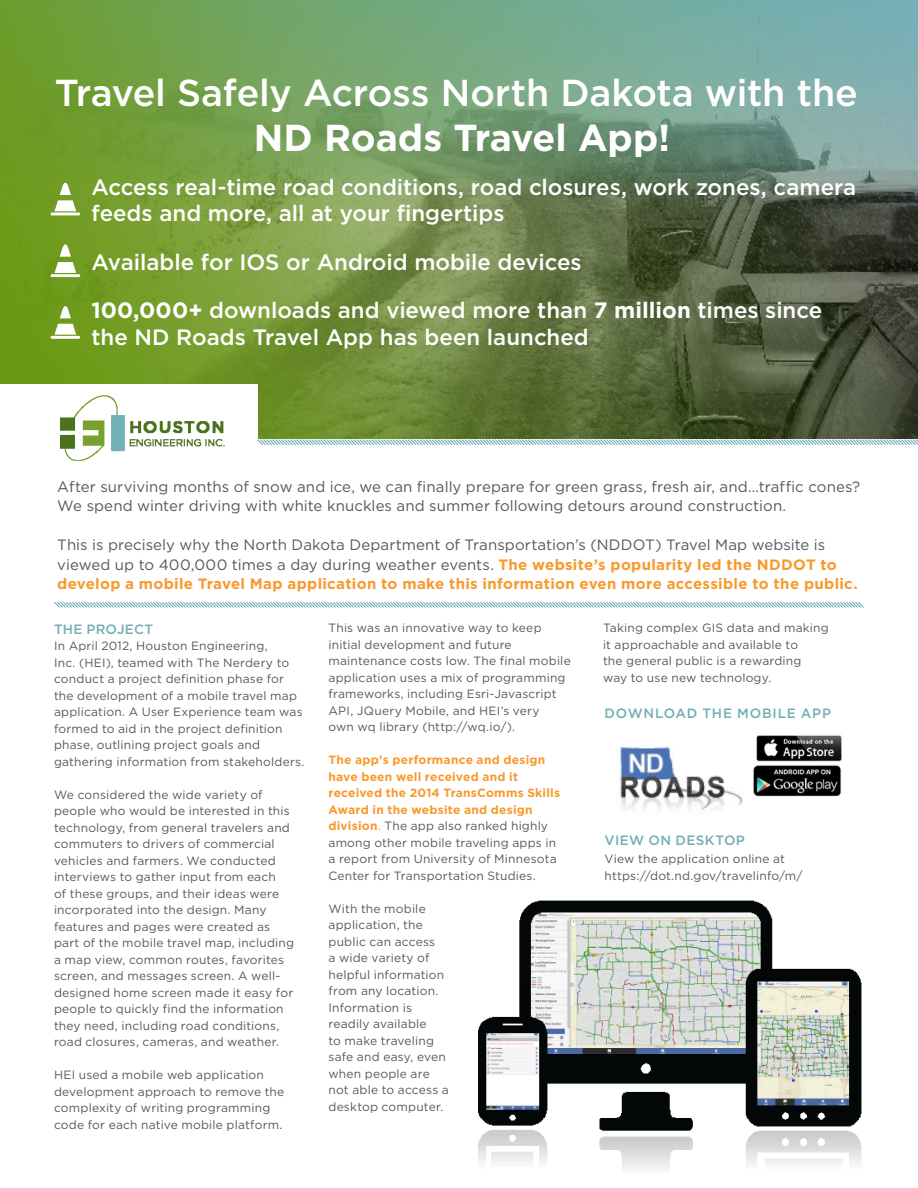
<style>
.page{position:relative;width:918px;height:1188px;background:#fff}
.page>*{position:absolute;margin:0;border:0;box-sizing:border-box;transform-origin:0 0}
.t1{font:500 37.5px "Gotham";letter-spacing:-.005em;color:#fff}
.t2{font:700 37.5px "Gotham";letter-spacing:-.005em;color:#fff}
.t3{font:500 22.2px/26.2px "Gotham";color:#fff}
.t4{font:15px/19.5px "Gotham";letter-spacing:.005em;color:#57585a}
.Heading_2_-_Blue{font:500 13.5px "Gotham";letter-spacing:.055em;color:#72aeb6}
.Heading_2_-_Blue-2{font:500 13.5px "Gotham";letter-spacing:.03em;color:#72aeb6}
.Heading_2_-_Blue-3{font:500 13.5px "Gotham";letter-spacing:.01em;color:#72aeb6}
.Body_Copy{font:12px/16.5px "Gotham";letter-spacing:.015em;color:#57585a}
.Body_Copy-2{font:700 12px/16.5px "Gotham";letter-spacing:.02em;color:#f8992e}
.s1{font-weight:700}
.s2{font-weight:700;color:#f8992e}
.s3{font-weight:400}
.s4{font-weight:400;color:#57585a}
</style>
<div class="page">
<img style="left:0;top:0;width:918px;height:438px">
<div style="left:0;top:384px;width:257px;height:92px;background:#fff"></div>
<img style="left:753px;top:735px;width:89px;height:62px">
<img style="left:619px;top:746px;width:124px;height:64px">
<svg style="left:54px;top:602px;width:810px;height:6px;background:#bed9dd"></svg>
<svg style="left:257px;top:438px;width:661px;height:7px"></svg>
<img style="left:478px;top:900px;width:384px;height:270px">
<svg style="left:51px;top:181px;width:29px;height:34px"></svg>
<svg style="left:51px;top:243px;width:29px;height:34px"></svg>
<svg style="left:51px;top:305px;width:29px;height:34px"></svg>
<img style="left:60px;top:395px;width:165px;height:66px">
<p class="t1" style="left:55px;top:70px;width:805px">Travel Safely Across North Dakota with the</p>
<p class="t2" style="left:254px;top:115px;width:418px">ND Roads Travel App!</p>
<p class="t3" style="left:91px;top:174px;width:766px">Access real-time road conditions, road closures, work zones, camera feeds and more, all at your fingertips</p>
<p class="t3" style="left:91px;top:249px;width:492px">Available for IOS or Android mobile devices</p>
<p class="t3" style="left:91px;top:297px;width:732px;line-height:26.7px"><span class="s1">100,000+</span> downloads and viewed more than <span class="s1">7 million</span> times since the ND Roads Travel App has been launched</p>
<p class="t4" style="left:57px;top:477px;width:804px">After surviving months of snow and ice, we can finally prepare for green grass, fresh air, and…traffic cones?<br>We spend winter driving with white knuckles and summer following detours around construction.</p>
<p class="t4" style="left:57px;top:535px;width:802px">This is precisely why the North Dakota Department of Transportation’s (NDDOT) Travel Map website is viewed up to 400,000 times a day during weather events. <span class="s2">The website’s popularity led the NDDOT to develop a mobile Travel Map application to make this information even more accessible to the public.</span></p>
<p class="Heading_2_-_Blue-3" style="left:54px;top:621px;width:101px">THE PROJECT</p>
<p class="Body_Copy" style="left:54px;top:638px;width:252px">In April 2012, Houston Engineering,<br>Inc. (HEI), teamed with The Nerdery to conduct a project definition phase for the development of a mobile travel map application. A User Experience team was formed to aid in the project definition phase, outlining project goals and gathering information from stakeholders.</p>
<p class="Body_Copy" style="left:54px;top:786px;width:242px">We considered the wide variety of people who would be interested in this technology, from general travelers and commuters to drivers of commercial vehicles and farmers. We conducted interviews to gather input from each<br>of these groups, and their ideas were incorporated into the design. Many features and pages were created as part of the mobile travel map, including a map view, common routes, favorites screen, and messages screen. A well&shy;designed home screen made it easy for people to quickly find the information they need, including road conditions, road closures, cameras, and weather.</p>
<p class="Body_Copy" style="left:54px;top:1067px;width:232px">HEI used a mobile web application development approach to remove the complexity of writing programming code for each native mobile platform.</p>
<p class="Body_Copy" style="left:328px;top:620px;width:244px">This was an innovative way to keep initial development and future maintenance costs low. The final mobile application uses a mix of programming frameworks, including Esri-Javascript API, JQuery Mobile, and HEI’s very<br>own wq library (http://wq.io/).</p>
<p class="Body_Copy-2" style="left:328px;top:752px;width:233px">The app’s performance and design have been well received and it received the 2014 TransComms Skills Award in the website and design division<span class="s3">.</span> <span class="s4">The app also ranked highly among other mobile traveling apps in a report from University of Minnesota Center for Transportation Studies.</span></p>
<p class="Body_Copy" style="left:328px;top:900px;width:122px">With the mobile application, the public can access<br>a wide variety of helpful information from any location.<br>Information is readily available<br>to make traveling safe and easy, even when people are not able to access a desktop computer.</p>
<p class="Body_Copy" style="left:603px;top:620px;width:227px">Taking complex GIS data and making it approachable and available to<br>the general public is a rewarding way to use new technology.</p>
<p class="Heading_2_-_Blue" style="left:605px;top:705px;width:228px">DOWNLOAD THE MOBILE APP</p>
<p class="Heading_2_-_Blue-2" style="left:605px;top:832px;width:142px">VIEW ON DESKTOP</p>
<p class="Body_Copy" style="left:605px;top:851px;width:182px">View the application online at</p>
<p class="Body_Copy" style="left:605px;top:867px;width:200px">https://dot.nd.gov/travelinfo/m/</p>
</div>
